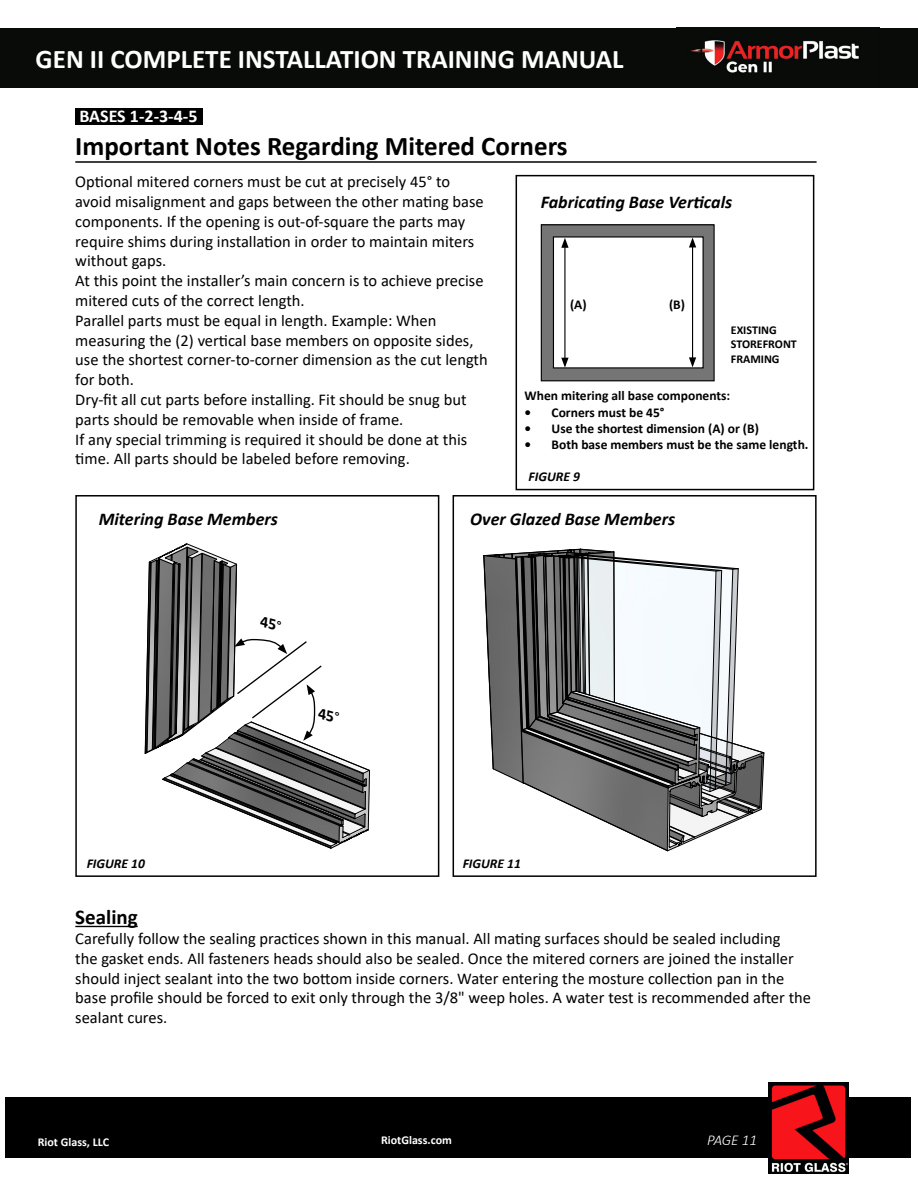
<style>
.page{position:relative;width:918px;height:1188px;background:#fff}
.page>*{position:absolute;margin:0;border:0;box-sizing:border-box;transform-origin:0 0}
.t1{font:700 27px "Calibri";color:#fff}
.t2{font:700 27px "Calibri";color:#000}
.t3{font:700 21px "Calibri";color:#000}
.t4{font:italic 700 18px "Calibri";color:#000}
.t5{font:700 18px "Calibri";letter-spacing:-.005em;color:#fff}
.t6{font:16.5px/19.8px "Calibri";color:#000}
.t7{font:italic 300 15px "Calibri";letter-spacing:-.01em;color:#fff}
.t8{font:700 13.5px "Calibri";color:#000}
.t9{font:italic 700 13.5px "Calibri";color:#000}
.t10{font:700 12px "Calibri";color:#fff}
.t11{font:700 12px "Calibri";color:#000}
</style>
<div class="page">
<div style="left:5px;top:1097px;width:906px;height:61px;background:#000"></div>
<img style="left:768px;top:1083px;width:81px;height:90px">
<div style="left:0;top:28px;width:918px;height:59px;background:#090b09"></div>
<img style="left:690px;top:40px;width:169px;height:33px">
<div style="left:75px;top:108px;width:128px;height:16px;background:#000"></div>
<svg style="left:484px;top:548px;width:281px;height:303px"></svg>
<hr style="left:75px;top:161px;width:742px;height:2px;background:#000">
<div style="left:541px;top:225px;width:173px;height:156px;background:#757575"></div>
<div style="left:541px;top:224px;width:174px;height:157px;border:1px solid #000"></div>
<div style="left:553px;top:237px;width:150px;height:131px;background:#fff"></div>
<div style="left:553px;top:236px;width:151px;height:132px;border:1px solid #000"></div>
<hr style="left:564px;top:245px;width:2px;height:115px;background:#000">
<svg style="left:561px;top:238px;width:8px;height:10px"></svg>
<svg style="left:561px;top:358px;width:8px;height:10px"></svg>
<hr style="left:692px;top:245px;width:1px;height:115px;background:#000">
<svg style="left:689px;top:237px;width:7px;height:10px"></svg>
<svg style="left:689px;top:357px;width:7px;height:10px"></svg>
<div style="left:516px;top:175px;width:298px;height:315px;border:2px solid #000"></div>
<div style="left:75px;top:495px;width:364px;height:382px;border:2px solid #000"></div>
<div style="left:453px;top:495px;width:364px;height:382px;border:2px solid #000"></div>
<hr style="left:75px;top:926px;width:63px;height:1px;background:#000">
<svg style="left:145px;top:544px;width:225px;height:305px"></svg>
<p class="t1" style="left:36px;top:40px;width:589px">GEN II COMPLETE INSTALLATION TRAINING MANUAL</p>
<p class="t5" style="left:79px;top:103px;width:120px">BASES 1-2-3-4-5</p>
<p class="t2" style="left:75px;top:127px;width:494px">Important Notes Regarding Mitered Corners</p>
<p class="t6" style="left:75px;top:171px;width:410px">Optional mitered corners must be cut at precisely 45° to avoid misalignment and gaps between the other mating base components. If the opening is out-of-square the parts may require shims during installation in order to maintain miters without gaps.</p>
<p class="t6" style="left:75px;top:270px;width:410px">At this point the installer’s main concern is to achieve precise mitered cuts of the correct length.</p>
<p class="t6" style="left:75px;top:310px;width:414px">Parallel parts must be equal in length. Example: When measuring the (2) vertical base members on opposite sides, use the shortest corner-to-corner dimension as the cut length for both.</p>
<p class="t6" style="left:75px;top:389px;width:393px">Dry-fit all cut parts before installing. Fit should be snug but parts should be removable when inside of frame.</p>
<p class="t6" style="left:75px;top:429px;width:394px">If any special trimming is required it should be done at this time. All parts should be labeled before removing.</p>
<p class="t4" style="left:541px;top:189px;width:193px">Fabricating Base Verticals</p>
<p class="t8" style="left:570px;top:295px;width:18px">(A)</p>
<p class="t8" style="left:669px;top:295px;width:17px">(B)</p>
<p class="t11" style="left:731px;top:321px;width:47px">EXISTING</p>
<p class="t11" style="left:731px;top:336px;width:68px">STOREFRONT</p>
<p class="t11" style="left:731px;top:350px;width:50px">FRAMING</p>
<p class="t8" style="left:525px;top:386px;width:207px">When mitering all base components:</p>
<p class="t8" style="left:525px;top:403px;width:141px">• Corners must be 45°</p>
<p class="t8" style="left:525px;top:419px;width:236px">• Use the shortest dimension (A) or (B)</p>
<p class="t8" style="left:525px;top:435px;width:285px">• Both base members must be the same length.</p>
<p class="t4" style="left:99px;top:506px;width:181px">Mitering Base Members</p>
<p class="t9" style="left:87px;top:854px;width:60px">FIGURE 10</p>
<p class="t9" style="left:529px;top:467px;width:53px">FIGURE 9</p>
<p class="t4" style="left:470px;top:506px;width:206px">Over Glazed Base Members</p>
<p class="t9" style="left:463px;top:854px;width:60px">FIGURE 11</p>
<p class="t3" style="left:75px;top:902px;width:64px">Sealing</p>
<p class="t6" style="left:75px;top:928px;width:737px">Carefully follow the sealing practices shown in this manual. All mating surfaces should be sealed including<br>the gasket ends. All fasteners heads should also be sealed. Once the mitered corners are joined the installer should inject sealant into the two bottom inside corners. Water entering the mosture collection pan in the base profile should be forced to exit only through the 3/8" weep holes. A water test is recommended after the sealant cures.</p>
<p class="t10" style="left:38px;top:1133px;width:73px">Riot Glass, LLC</p>
<p class="t10" style="left:381px;top:1132px;width:72px">RiotGlass.com</p>
<p class="t7" style="left:707px;top:1131px;width:52px">PAGE 11</p>
</div>
